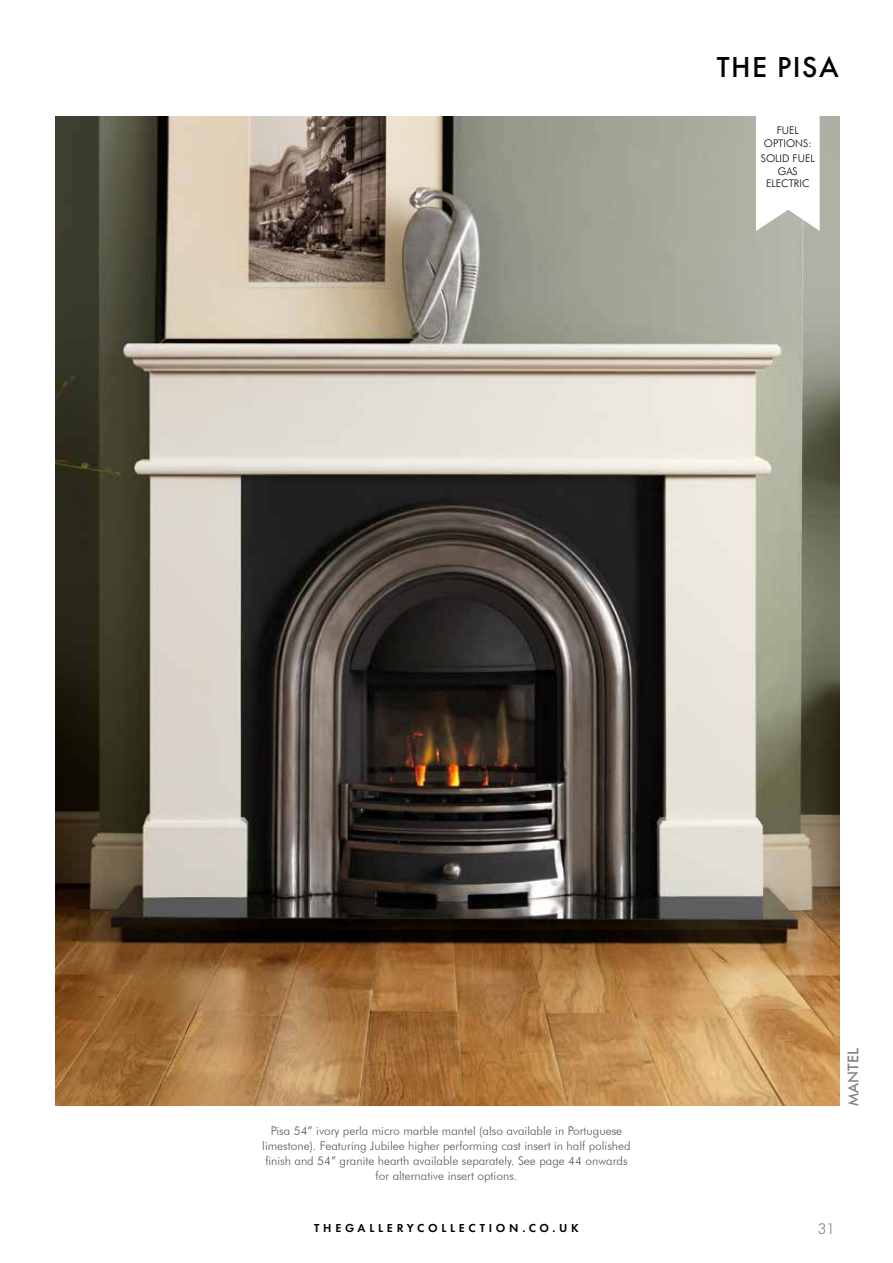
<style>
.page{position:relative;width:893px;height:1263px;background:#fff}
.page>*{position:absolute;margin:0;border:0;box-sizing:border-box;transform-origin:0 0}
.t1{font:500 30px "Futura PT";letter-spacing:.05em;color:#000}
.t2{font:500 15px "Futura BT";color:#878787}
.t3{font:300 15px "Futura BT";color:#878787}
.t4{font:300 12px/15px "Futura BT";color:#575756;text-align:center}
.t5{font:600 12px "Futura PT";letter-spacing:.31em;color:#000}
.t6{font:300 10.5px/12.6px "Futura BT";color:#020203;text-align:center}
</style>
<div class="page">
<img style="left:56px;top:117px;width:783px;height:989px">
<svg style="left:756px;top:116px;width:64px;height:115px"></svg>
<h1 class="t1" style="left:717px;top:49px;width:124px">THE PISA</h1>
<p class="t6" style="left:764px;top:124px;width:49px">FUEL<br>OPTIONS:</p>
<p class="t6" style="left:761px;top:152px;width:55px">SOLID FUEL<br>GAS<br>ELECTRIC</p>
<p class="t4" style="left:262px;top:1123px;width:370px">Pisa 54” ivory perla micro marble mantel (also available in Portuguese limestone). Featuring Jubilee higher performing cast insert in half polished finish and 54” granite hearth available separately. See page 44 onwards for alternative insert options.</p>
<p class="t5" style="left:314px;top:1220px;width:266px">THEGALLERYCOLLECTION.CO.UK</p>
<p class="t2" style="left:844px;top:1106px;width:59px;rotate:-90deg">MANTEL</p>
<p class="t3" style="left:818px;top:1220px;width:19px">31</p>
</div>
